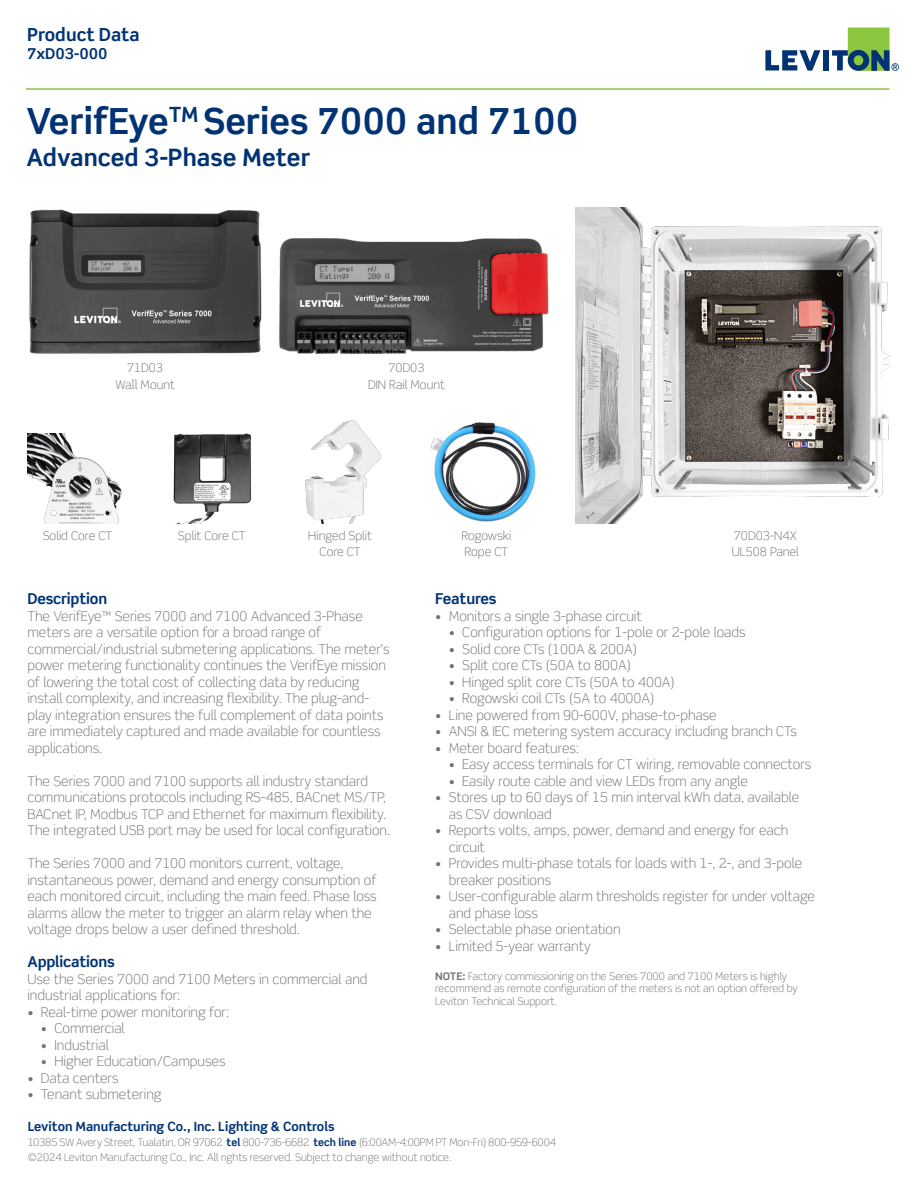
<style>
.page{position:relative;width:918px;height:1188px;background:#fff}
.page>*{position:absolute;margin:0;border:0;box-sizing:border-box;transform-origin:0 0}
.Main_Headline_BIG{font:700 36px "Scene Std";color:#013374}
.t1{font:700 24px "Scene Std";color:#013374}
.t2{font:700 18px "Scene Std";color:#013374}
.Captions{font:700 15px "Scene Std";letter-spacing:-.01em;color:#013374}
.Body_Copy{font:700 15px "Scene Std";letter-spacing:-.01em;color:#013374}
.Body_Copy-2{font:300 13.5px/16.5px "Scene Std";color:#707276}
.Body_Copy-3{font:300 13.5px/16.5px "Scene Std";color:#6f7275}
.t3{font:700 12.75px "Scene Std";color:#013374}
.Body_Copy-4{font:300 12px/16.5px "Scene Std";color:#707276;text-align:center}
.t4{font:300 10.5px "Scene Std";color:#707276}
.Body_Copy-5{font:300 10.5px/12.6px "Scene Std";color:#6f7275}
.s1{font-weight:700}
.s2{font-weight:700;color:#013374}
</style>
<div class="page">
<svg style="left:765px;top:50px;width:55px;height:21px"></svg>
<div style="left:823px;top:50px;width:6px;height:20px;background:#013374"></div>
<svg style="left:832px;top:27px;width:67px;height:44px"></svg>
<hr style="left:26px;top:88px;width:863px;height:2px;background:#8bc63e">
<img style="left:279px;top:238px;width:269px;height:116px">
<img style="left:431px;top:422px;width:105px;height:100px">
<img style="left:29px;top:209px;width:233px;height:145px">
<img style="left:173px;top:433px;width:78px;height:91px">
<img style="left:28px;top:433px;width:94px;height:91px">
<img style="left:576px;top:207px;width:315px;height:317px">
<img style="left:305px;top:420px;width:77px;height:104px">
<p class="t2" style="left:27px;top:23px;width:114px">Product Data</p>
<p class="Captions" style="left:27px;top:44px;width:82px">7xD03-000</p>
<p class="Main_Headline_BIG" style="left:27px;top:99px;width:553px">VerifEye<sup>TM</sup> Series 7000 and 7100</p>
<p class="t1" style="left:27px;top:142px;width:285px">Advanced 3-Phase Meter</p>
<p class="Body_Copy-4" style="left:127px;top:360px;width:37px">71D03</p>
<p class="Body_Copy-4" style="left:115px;top:376px;width:61px">Wall Mount</p>
<p class="Body_Copy-4" style="left:389px;top:360px;width:37px">70D03</p>
<p class="Body_Copy-4" style="left:368px;top:376px;width:78px">DIN Rail Mount</p>
<p class="Body_Copy-4" style="left:43px;top:527px;width:71px">Solid Core CT</p>
<p class="Body_Copy-4" style="left:462px;top:527px;width:51px">Rogowski</p>
<p class="Body_Copy-4" style="left:465px;top:544px;width:45px">Rope CT</p>
<p class="Body_Copy-4" style="left:308px;top:527px;width:65px">Hinged Split<br>Core CT</p>
<p class="Body_Copy-4" style="left:178px;top:527px;width:69px">Split Core CT</p>
<p class="Body_Copy-4" style="left:734px;top:527px;width:65px">70D03-N4X</p>
<p class="Body_Copy-4" style="left:732px;top:544px;width:69px">UL508 Panel</p>
<p class="Captions" style="left:27px;top:589px;width:81px">Description</p>
<p class="Body_Copy-2" style="left:27px;top:608px;width:364px">The VerifEye™ Series 7000 and 7100 Advanced 3-Phase meters are a versatile option for a broad range of commercial/industrial submetering applications. The meter’s power metering functionality continues the VerifEye mission of lowering the total cost of collecting data by reducing install complexity, and increasing flexibility. The plug-and&shy;play integration ensures the full complement of data points are immediately captured and made available for countless applications.</p>
<p class="Body_Copy-3" style="left:27px;top:773px;width:364px">The Series 7000 and 7100 supports all industry standard communications protocols including RS-485, BACnet MS/TP, BACnet IP, Modbus TCP and Ethernet for maximum flexibility.<br>The integrated USB port may be used for local configuration.</p>
<p class="Body_Copy-3" style="left:27px;top:855px;width:351px">The Series 7000 and 7100 monitors current, voltage, instantaneous power, demand and energy consumption of each monitored circuit, including the main feed. Phase loss alarms allow the meter to trigger an alarm relay when the voltage drops below a user defined threshold.</p>
<p class="Captions" style="left:27px;top:952px;width:89px">Applications</p>
<p class="Body_Copy-2" style="left:27px;top:971px;width:342px">Use the Series 7000 and 7100 Meters in commercial and industrial applications for:</p>
<p class="Body_Copy-2" style="left:27px;top:1004px;width:203px">• Real-time power monitoring for:</p>
<p class="Body_Copy-2" style="left:41px;top:1020px;width:85px">• Commercial</p>
<p class="Body_Copy-2" style="left:41px;top:1037px;width:69px">• Industrial</p>
<p class="Body_Copy-2" style="left:41px;top:1053px;width:186px">• Higher Education/Campuses</p>
<p class="Body_Copy-2" style="left:27px;top:1070px;width:93px">• Data centers</p>
<p class="Body_Copy-2" style="left:27px;top:1086px;width:136px">• Tenant submetering</p>
<p class="Body_Copy" style="left:435px;top:589px;width:63px">Features</p>
<p class="Body_Copy-2" style="left:435px;top:608px;width:208px">• Monitors a single 3-phase circuit</p>
<p class="Body_Copy-2" style="left:449px;top:624px;width:298px">• Configuration options for 1-pole or 2-pole loads</p>
<p class="Body_Copy-2" style="left:449px;top:641px;width:190px">• Solid core CTs (100A &amp; 200A)</p>
<p class="Body_Copy-2" style="left:449px;top:657px;width:184px">• Split core CTs (50A to 800A)</p>
<p class="Body_Copy-2" style="left:449px;top:674px;width:228px">• Hinged split core CTs (50A to 400A)</p>
<p class="Body_Copy-2" style="left:449px;top:690px;width:207px">• Rogowski coil CTs (5A to 4000A)</p>
<p class="Body_Copy-2" style="left:435px;top:707px;width:283px">• Line powered from 90-600V, phase-to-phase</p>
<p class="Body_Copy-2" style="left:435px;top:723px;width:363px">• ANSI &amp; IEC metering system accuracy including branch CTs</p>
<p class="Body_Copy-3" style="left:435px;top:740px;width:145px">• Meter board features:</p>
<p class="Body_Copy-3" style="left:449px;top:756px;width:364px">• Easy access terminals for CT wiring, removable connectors</p>
<p class="Body_Copy-3" style="left:449px;top:773px;width:301px">• Easily route cable and view LEDs from any angle</p>
<p class="Body_Copy-3" style="left:449px;top:789px;width:352px;text-indent:-14px">• Stores up to 60 days of 15 min interval kWh data, available as CSV download</p>
<p class="Body_Copy-3" style="left:449px;top:822px;width:341px;text-indent:-14px">• Reports volts, amps, power, demand and energy for each circuit</p>
<p class="Body_Copy-3" style="left:449px;top:855px;width:355px;text-indent:-14px">• Provides multi-phase totals for loads with 1-, 2-, and 3-pole breaker positions</p>
<p class="Body_Copy-3" style="left:449px;top:888px;width:368px;text-indent:-14px">• User-configurable alarm thresholds register for under voltage and phase loss</p>
<p class="Body_Copy-3" style="left:435px;top:921px;width:187px">• Selectable phase orientation</p>
<p class="Body_Copy-3" style="left:435px;top:938px;width:157px">• Limited 5-year warranty</p>
<p class="Body_Copy-5" style="left:435px;top:970px;width:364px"><span class="s1">NOTE:</span> Factory commissioning on the Series 7000 and 7100 Meters is highly recommend as remote configuration of the meters is not an option offered by<br>Leviton Technical Support.</p>
<p class="t3" style="left:28px;top:1118px;width:308px">Leviton Manufacturing Co., Inc. Lighting &amp; Controls</p>
<p class="t4" style="left:28px;top:1136px;width:530px">10385 SW Avery Street, Tualatin, OR 97062 <span class="s2">tel</span> 800-736-6682 <span class="s2">tech line</span> (6:00AM-4:00PM PT Mon-Fri) 800-959-6004</p>
<p class="t4" style="left:28px;top:1151px;width:425px">©2024 Leviton Manufacturing Co., Inc. All rights reserved. Subject to change without notice.</p>
</div>
